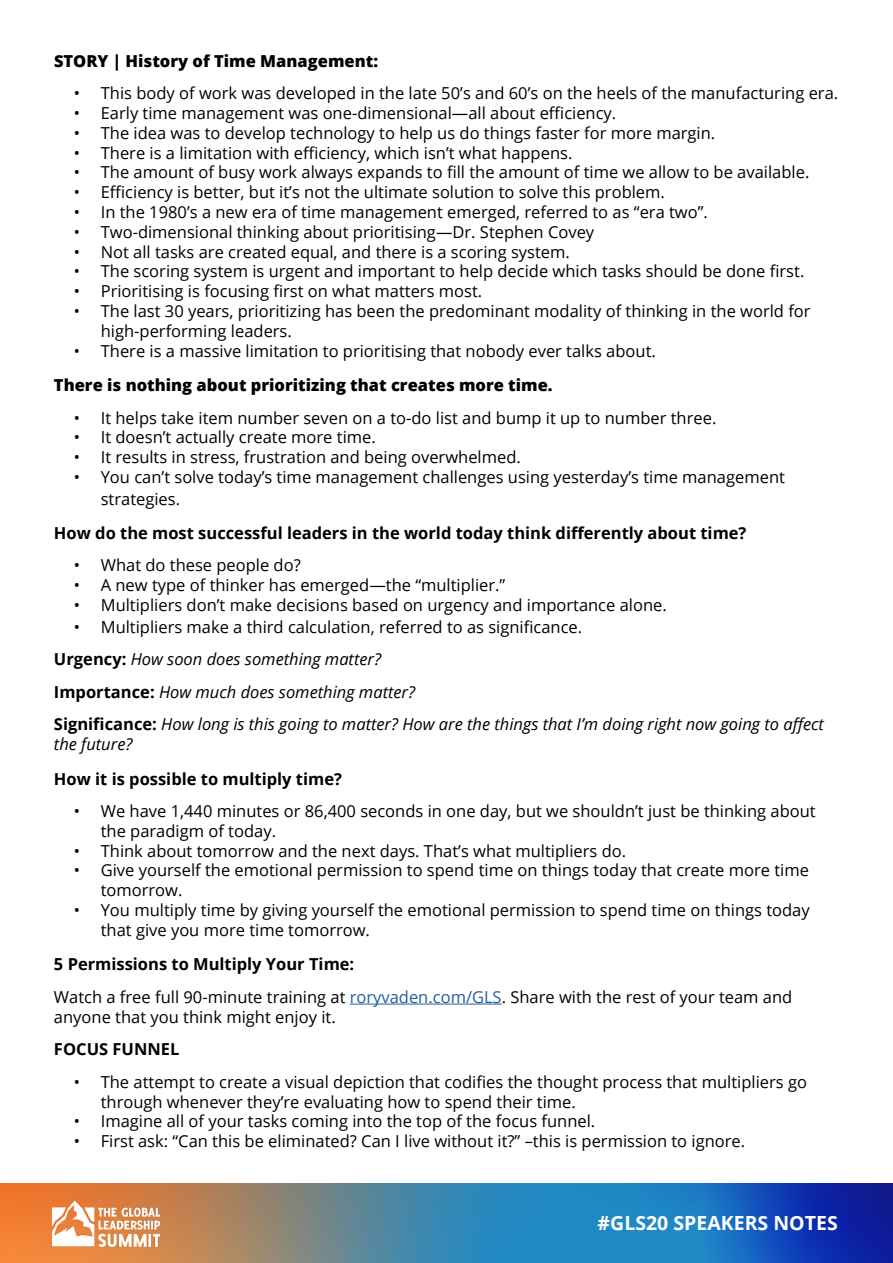
<style>
.page{position:relative;width:893px;height:1263px;background:#fff}
.page>*{position:absolute;margin:0;border:0;box-sizing:border-box;transform-origin:0 0}
.t1{font:700 19.5px "Open Sans";color:#fff}
.t2{font:16.5px/19.8px "Open Sans";color:#000}
.t3{font:italic 16.5px/32.5px "Open Sans";color:#000}
.t4{font:700 16.5px "Open Sans";color:#000}
.t5{font:800 16.5px "Open Sans";color:#000}
.s1{font-style:normal}
.s2{font-weight:700;font-style:normal}
.s3{font-weight:700}
.s4{color:#215e9e}
</style>
<div class="page">
<hr style="left:350px;top:1004px;width:152px;height:1px;background:#215e9e">
<img style="left:0;top:1183px;width:893px;height:80px">
<img style="left:38px;top:1191px;width:137px;height:64px">
<p class="t5" style="left:54px;top:48px;width:326px">STORY | History of Time Management:</p>
<p class="t2" style="left:74px;top:83px;width:766px">• This body of work was developed in the late 50’s and 60’s on the heels of the manufacturing era.</p>
<p class="t2" style="left:74px;top:103px;width:544px">• Early time management was one-dimensional—all about efficiency.</p>
<p class="t2" style="left:74px;top:122px;width:643px">• The idea was to develop technology to help us do things faster for more margin.</p>
<p class="t2" style="left:74px;top:142px;width:500px">• There is a limitation with efficiency, which isn’t what happens.</p>
<p class="t2" style="left:74px;top:162px;width:737px">• The amount of busy work always expands to fill the amount of time we allow to be available.</p>
<p class="t2" style="left:74px;top:182px;width:593px">• Efficiency is better, but it’s not the ultimate solution to solve this problem.</p>
<p class="t2" style="left:74px;top:202px;width:636px">• In the 1980’s a new era of time management emerged, referred to as “era two”.</p>
<p class="t2" style="left:74px;top:221px;width:522px">• Two-dimensional thinking about prioritising—Dr. Stephen Covey</p>
<p class="t2" style="left:74px;top:241px;width:498px">• Not all tasks are created equal, and there is a scoring system.</p>
<p class="t2" style="left:74px;top:261px;width:732px">• The scoring system is urgent and important to help decide which tasks should be done first.</p>
<p class="t2" style="left:74px;top:281px;width:410px">• Prioritising is focusing first on what matters most.</p>
<p class="t2" style="left:101px;top:301px;width:711px;text-indent:-27px">• The last 30 years, prioritizing has been the predominant modality of thinking in the world for high-performing leaders.</p>
<p class="t2" style="left:74px;top:340px;width:584px">• There is a massive limitation to prioritising that nobody ever talks about.</p>
<p class="t5" style="left:54px;top:372px;width:500px">There is nothing about prioritizing that creates more time.</p>
<p class="t2" style="left:74px;top:407px;width:644px">• It helps take item number seven on a to-do list and bump it up to number three.</p>
<p class="t2" style="left:74px;top:427px;width:304px">• It doesn’t actually create more time.</p>
<p class="t2" style="left:74px;top:447px;width:449px">• It results in stress, frustration and being overwhelmed.</p>
<p class="t2" style="left:101px;top:466px;width:686px;line-height:21.6px;text-indent:-27px">• You can’t solve today’s time management challenges using yesterday’s time management strategies.</p>
<p class="t4" style="left:54px;top:521px;width:694px">How do the most successful leaders in the world today think differently about time?</p>
<p class="t2" style="left:74px;top:555px;width:229px">• What do these people do?</p>
<p class="t2" style="left:74px;top:575px;width:433px">• A new type of thinker has emerged—the “multiplier.”</p>
<p class="t2" style="left:74px;top:595px;width:594px">• Multipliers don’t make decisions based on urgency and importance alone.</p>
<p class="t3" style="left:54px;top:610px;width:771px;text-indent:20px"><span class="s1">• Multipliers make a third calculation, referred to as significance.<br></span><span class="s2">Urgency:</span> How soon does something matter?<br><span class="s2">Importance:</span> How much does something matter?<br><span class="s2">Significance:</span> How long is this going to matter? How are the things that I’m doing right now going to affect</p>
<p class="t3" style="left:54px;top:727px;width:80px">the future?</p>
<p class="t4" style="left:54px;top:767px;width:289px">How it is possible to multiply time?</p>
<p class="t2" style="left:101px;top:801px;width:716px;text-indent:-27px">• We have 1,440 minutes or 86,400 seconds in one day, but we shouldn’t just be thinking about the paradigm of today.</p>
<p class="t2" style="left:74px;top:840px;width:554px">• Think about tomorrow and the next days. That’s what multipliers do.</p>
<p class="t2" style="left:101px;top:860px;width:710px;text-indent:-27px">• Give yourself the emotional permission to spend time on things today that create more time tomorrow.</p>
<p class="t2" style="left:101px;top:900px;width:710px;text-indent:-27px">• You multiply time by giving yourself the emotional permission to spend time on things today that give you more time tomorrow.</p>
<p class="t2" style="left:54px;top:947px;width:740px;line-height:32.5px"><span class="s3">5 Permissions to Multiply Your Time:<br></span>Watch a free full 90-minute training at <span class="s4">roryvaden.com/GLS</span>. Share with the rest of your team and</p>
<p class="t2" style="left:54px;top:1006px;width:283px">anyone that you think might enjoy it.</p>
<p class="t4" style="left:54px;top:1037px;width:127px">FOCUS FUNNEL</p>
<p class="t2" style="left:101px;top:1071px;width:708px;text-indent:-27px">• The attempt to create a visual depiction that codifies the thought process that multipliers go through whenever they’re evaluating how to spend their time.</p>
<p class="t2" style="left:74px;top:1111px;width:523px">• Imagine all of your tasks coming into the top of the focus funnel.</p>
<p class="t2" style="left:74px;top:1131px;width:673px">• First ask: “Can this be eliminated? Can I live without it?” –this is permission to ignore.</p>
<p class="t1" style="left:598px;top:1209px;width:242px">#GLS20 SPEAKERS NOTES</p>
</div>
